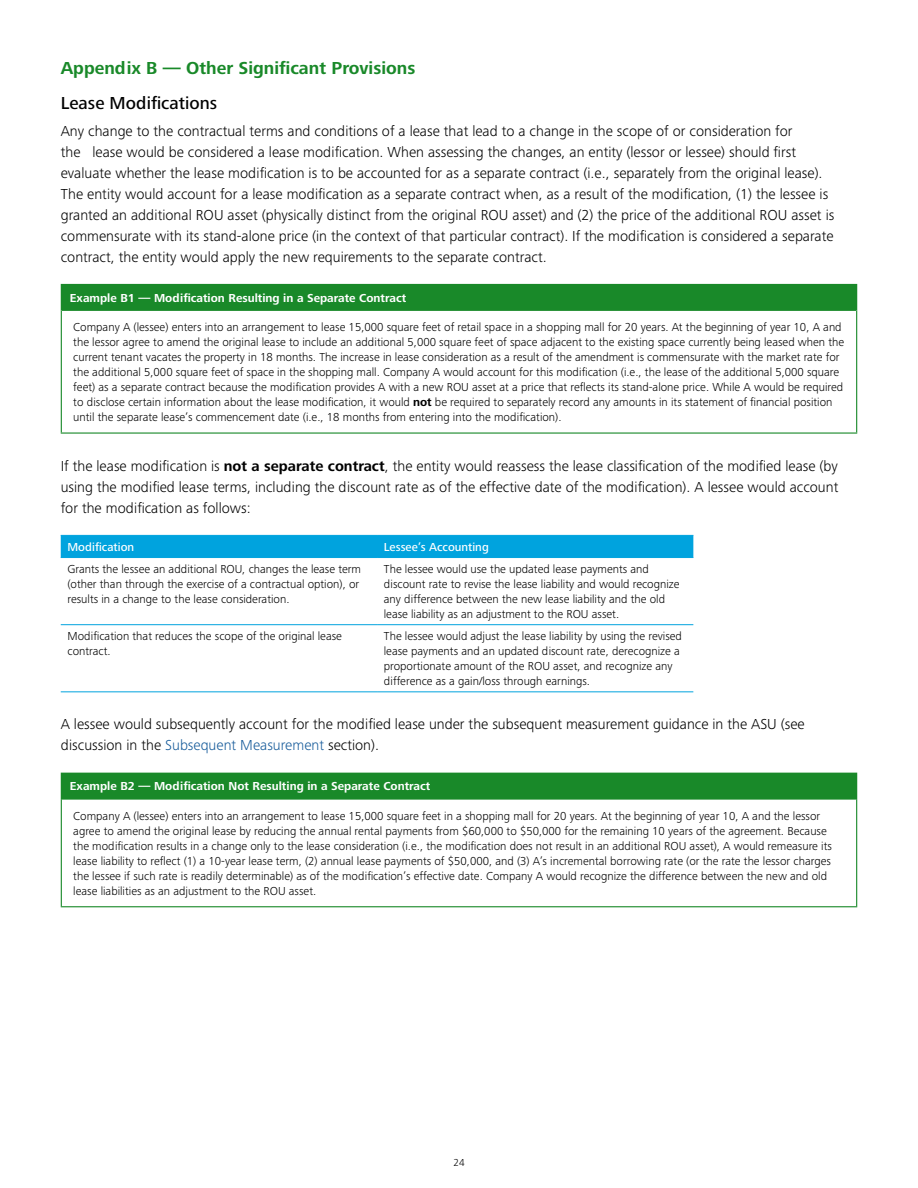
<style>
.page{position:relative;width:918px;height:1188px;background:#fff}
.page>*{position:absolute;margin:0;border:0;box-sizing:border-box;transform-origin:0 0}
.t1{font:700 18px "Frutiger Next Pro";color:#198929}
.t2{font:500 18px "Frutiger Next Pro";color:#000}
.t3{font:300 15px/21px "Frutiger Next Pro";color:#000}
.t4{font:300 12px/15px "Frutiger Next Pro";color:#000}
.t5{font:700 12px "Frutiger Next Pro";color:#fff}
.t6{font:500 12px "Frutiger Next Pro";color:#fff}
.t7{font:300 10.5px "Frutiger Next Pro";color:#000}
.s1{font-weight:700}
.s2{color:#165b9a}
</style>
<div class="page">
<div style="left:61px;top:284px;width:796px;height:26px;background:#198929"></div>
<hr style="left:61px;top:310px;width:1px;height:122px;background:#198929">
<hr style="left:856px;top:310px;width:1px;height:122px;background:#198929">
<hr style="left:61px;top:432px;width:796px;height:2px;background:#198929">
<hr style="left:62px;top:310px;width:794px;height:1px;background:#198929">
<div style="left:61px;top:536px;width:632px;height:21px;background:#00a3de"></div>
<hr style="left:61px;top:535px;width:316px;height:1px;background:#00a3de">
<hr style="left:377px;top:535px;width:316px;height:1px;background:#00a3de">
<hr style="left:61px;top:557px;width:316px;height:1px;background:#00a3de">
<hr style="left:377px;top:557px;width:316px;height:1px;background:#00a3de">
<hr style="left:61px;top:624px;width:316px;height:1px;background:#00a3de">
<hr style="left:377px;top:624px;width:316px;height:1px;background:#00a3de">
<hr style="left:61px;top:691px;width:316px;height:1px;background:#00a3de">
<hr style="left:377px;top:691px;width:316px;height:1px;background:#00a3de">
<div style="left:61px;top:773px;width:796px;height:26px;background:#198929"></div>
<hr style="left:61px;top:799px;width:1px;height:107px;background:#198929">
<hr style="left:856px;top:799px;width:1px;height:107px;background:#198929">
<hr style="left:61px;top:906px;width:796px;height:1px;background:#198929">
<hr style="left:62px;top:799px;width:794px;height:1px;background:#198929">
<h1 class="t1" style="left:61px;top:57px;width:356px">Appendix B — Other Significant Provisions</h1>
<h1 class="t2" style="left:61px;top:92px;width:158px">Lease Modifications</h1>
<p class="t3" style="left:61px;top:120px;width:775px">Any change to the contractual terms and conditions of a lease that lead to a change in the scope of or consideration for<br>the lease would be considered a lease modification. When assessing the changes, an entity (lessor or lessee) should first evaluate whether the lease modification is to be accounted for as a separate contract (i.e., separately from the original lease).<br>The entity would account for a lease modification as a separate contract when, as a result of the modification, (1) the lessee is granted an additional ROU asset (physically distinct from the original ROU asset) and (2) the price of the additional ROU asset is commensurate with its stand-alone price (in the context of that particular contract). If the modification is considered a separate contract, the entity would apply the new requirements to the separate contract.</p>
<p class="t5" style="left:70px;top:291px;width:338px">Example B1 — Modification Resulting in a Separate Contract</p>
<p class="t4" style="left:73px;top:320px;width:772px">Company A (lessee) enters into an arrangement to lease 15,000 square feet of retail space in a shopping mall for 20 years. At the beginning of year 10, A and the lessor agree to amend the original lease to include an additional 5,000 square feet of space adjacent to the existing space currently being leased when the current tenant vacates the property in 18 months. The increase in lease consideration as a result of the amendment is commensurate with the market rate for the additional 5,000 square feet of space in the shopping mall. Company A would account for this modification (i.e., the lease of the additional 5,000 square feet) as a separate contract because the modification provides A with a new ROU asset at a price that reflects its stand-alone price. While A would be required to disclose certain information about the lease modification, it would <span class="s1">not</span> be required to separately record any amounts in its statement of financial position until the separate lease’s commencement date (i.e., 18 months from entering into the modification).</p>
<p class="t3" style="left:61px;top:455px;width:779px;text-align:justify">If the lease modification is <span class="s1">not a separate contract</span>, the entity would reassess the lease classification of the modified lease (by using the modified lease terms, including the discount rate as of the effective date of the modification). A lessee would account for the modification as follows:</p>
<p class="t6" style="left:68px;top:540px;width:68px">Modification</p>
<p class="t6" style="left:384px;top:540px;width:106px">Lessee’s Accounting</p>
<p class="t4" style="left:68px;top:561px;width:295px">Grants the lessee an additional ROU, changes the lease term (other than through the exercise of a contractual option), or results in a change to the lease consideration.</p>
<p class="t4" style="left:384px;top:561px;width:297px">The lessee would use the updated lease payments and discount rate to revise the lease liability and would recognize any difference between the new lease liability and the old lease liability as an adjustment to the ROU asset.</p>
<p class="t4" style="left:68px;top:629px;width:276px">Modification that reduces the scope of the original lease contract.</p>
<p class="t4" style="left:384px;top:629px;width:300px">The lessee would adjust the lease liability by using the revised lease payments and an updated discount rate, derecognize a proportionate amount of the ROU asset, and recognize any difference as a gain/loss through earnings.</p>
<p class="t3" style="left:61px;top:714px;width:746px">A lessee would subsequently account for the modified lease under the subsequent measurement guidance in the ASU (see discussion in the <span class="s2">Subsequent Measurement</span> section).</p>
<p class="t5" style="left:70px;top:780px;width:362px">Example B2 — Modification Not Resulting in a Separate Contract</p>
<p class="t4" style="left:73px;top:808px;width:760px">Company A (lessee) enters into an arrangement to lease 15,000 square feet in a shopping mall for 20 years. At the beginning of year 10, A and the lessor agree to amend the original lease by reducing the annual rental payments from $60,000 to $50,000 for the remaining 10 years of the agreement. Because the modification results in a change only to the lease consideration (i.e., the modification does not result in an additional ROU asset), A would remeasure its lease liability to reflect (1) a 10-year lease term, (2) annual lease payments of $50,000, and (3) A’s incremental borrowing rate (or the rate the lessor charges the lessee if such rate is readily determinable) as of the modification’s effective date. Company A would recognize the difference between the new and old lease liabilities as an adjustment to the ROU asset.</p>
<p class="t7" style="left:453px;top:1157px;width:13px">24</p>
</div>
